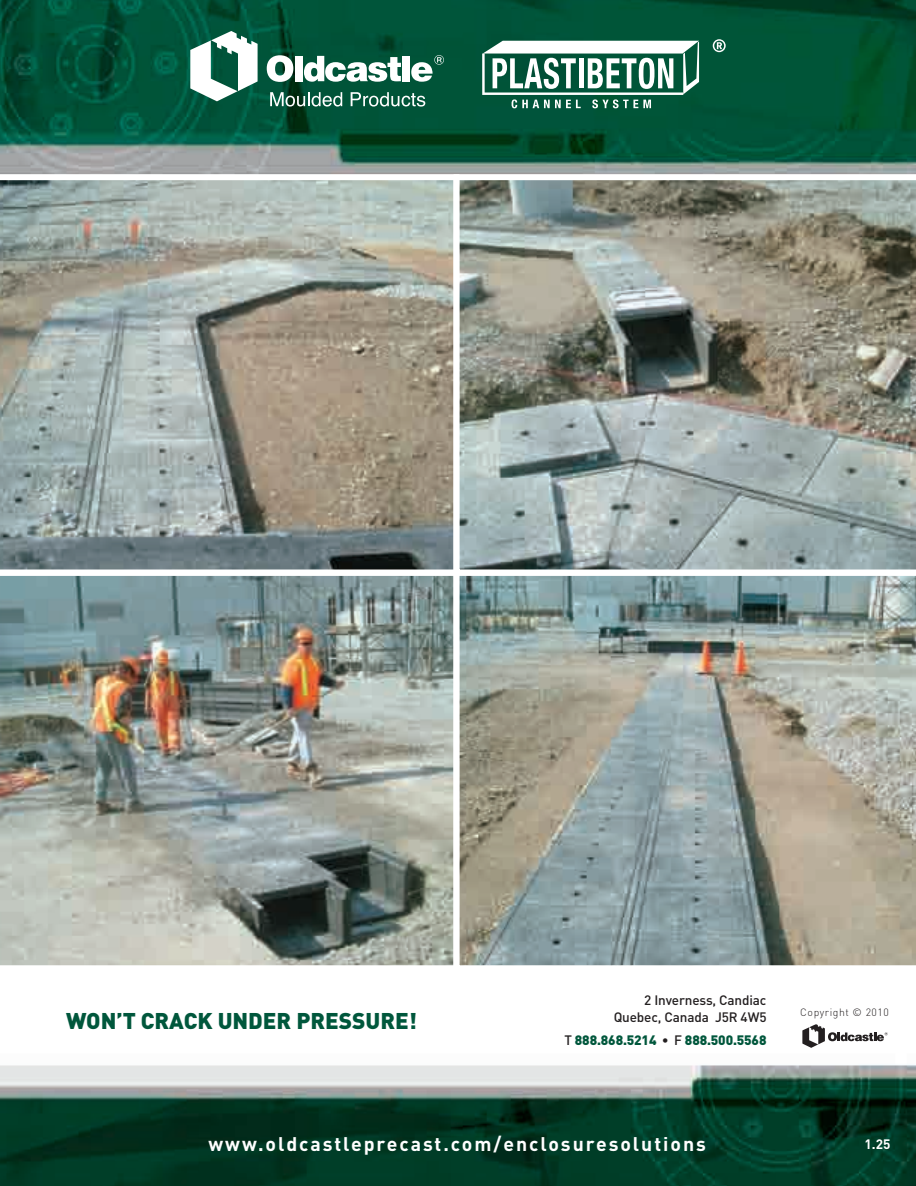
<style>
.page{position:relative;width:916px;height:1186px;background:#fff}
.page>*{position:absolute;margin:0;border:0;box-sizing:border-box;transform-origin:0 0}
.t1{font:900 22.5px "DIN";color:#00573c}
.t2{font:700 19.5px "DIN";letter-spacing:.1em;color:#fff}
.t3{font:500 13.5px/16.2px "DIN";letter-spacing:-.01em;color:#231f20;text-align:right}
.t4{font:900 13.5px "DIN";letter-spacing:-.01em;color:#00573c}
.t5{font:700 13.5px "DIN";color:#fff}
.t6{font:300 10.5px "DIN";letter-spacing:.05em;color:#231f20}
.s1{font-weight:500;color:#231f20}
.s2{color:#231f20}
</style>
<div class="page">
<img style="left:0;top:0;width:915px;height:1185px">
<svg style="left:270px;top:92px;width:72px;height:14px"></svg>
<svg style="left:350px;top:92px;width:75px;height:14px"></svg>
<svg style="left:190px;top:31px;width:67px;height:70px"></svg>
<div style="left:402px;top:56px;width:7px;height:25px;background:#fff"></div>
<svg style="left:304px;top:56px;width:97px;height:26px"></svg>
<div style="left:295px;top:56px;width:7px;height:25px;background:#fff"></div>
<svg style="left:266px;top:55px;width:27px;height:27px"></svg>
<svg style="left:411px;top:55px;width:33px;height:27px"></svg>
<svg style="left:482px;top:41px;width:216px;height:67px"></svg>
<svg style="left:712px;top:39px;width:13px;height:13px"></svg>
<svg style="left:801px;top:1023px;width:86px;height:26px"></svg>
<svg style="left:0;top:174px;width:453px;height:395px;background:#9da199"></svg>
<img style="left:453px;top:174px;width:462px;height:395px">
<img style="left:0;top:569px;width:453px;height:402px">
<svg style="left:453px;top:569px;width:462px;height:402px;background:#9ea59e"></svg>
<p class="t1" style="left:66px;top:1005px;width:352px">WON’T CRACK UNDER PRESSURE!</p>
<p class="t3" style="left:613px;top:991px;width:154px">2 Inverness, Candiac<br>Quebec, Canada J5R 4W5</p>
<p class="t4" style="left:564px;top:1030px;width:203px"><span class="s1">T</span> 888.868.5214 <span class="s2">•</span> <span class="s1">F</span> 888.500.5568</p>
<p class="t6" style="left:800px;top:1005px;width:90px">Copyright © 2010</p>
<p class="t2" style="left:208px;top:1131px;width:499px">www.oldcastleprecast.com/enclosuresolutions</p>
<p class="t5" style="left:864px;top:1134px;width:27px">1.25</p>
</div>
